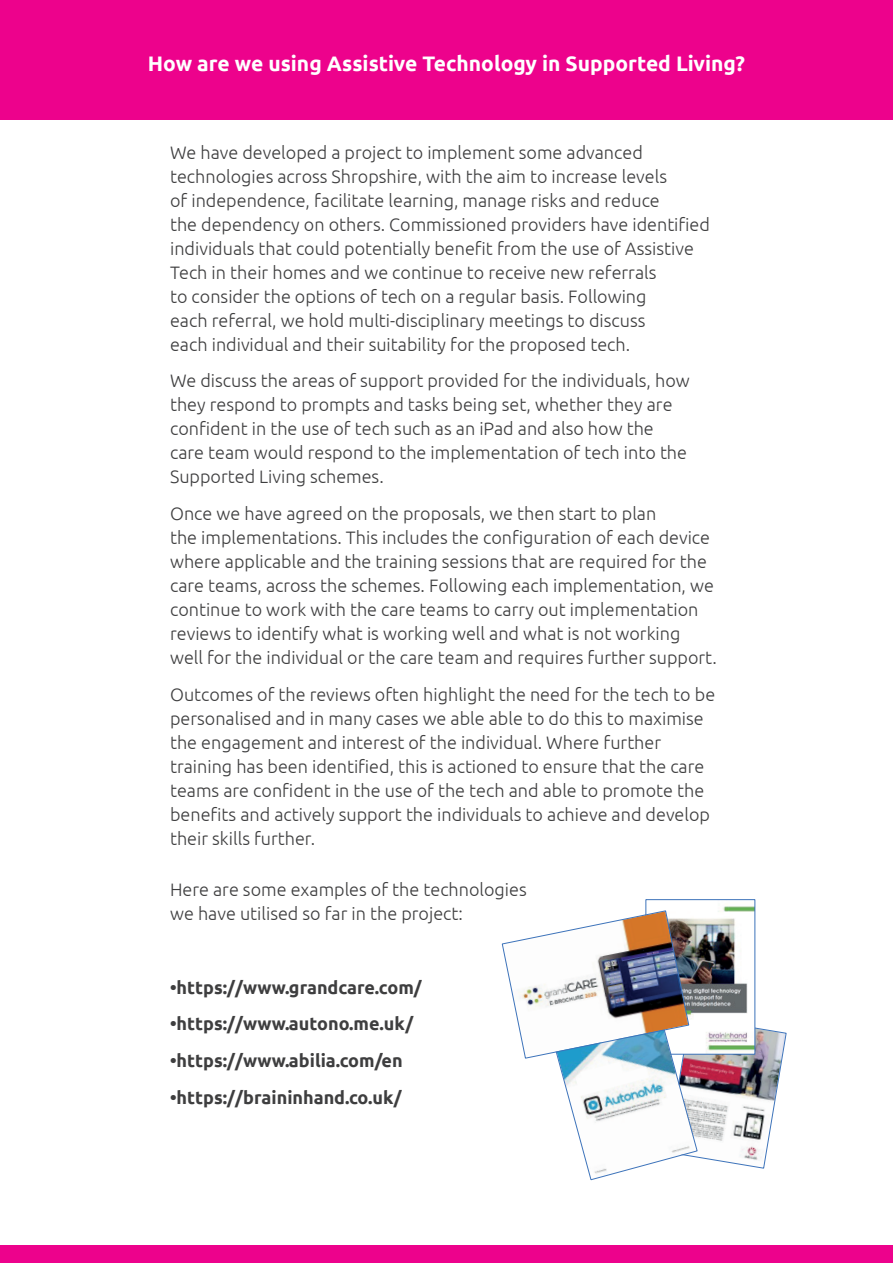
<style>
.page{position:relative;width:893px;height:1263px;background:#fff}
.page>*{position:absolute;margin:0;border:0;box-sizing:border-box;transform-origin:0 0}
.t1{font:700 21px "Ubuntu";color:#fff}
.t2{font:300 18px/24px "Ubuntu";color:#3e3e3f}
.t3{font:700 18px "Ubuntu";color:#3e3e3f}
</style>
<div class="page">
<div style="left:0;top:0;width:893px;height:119px;background:#ed028c"></div>
<div style="left:0;top:1246px;width:893px;height:17px;background:#ed028c"></div>
<img style="left:722px;top:906px;width:31px;height:4px">
<img style="left:502px;top:910px;width:285px;height:270px">
<p class="t1" style="left:148px;top:51px;width:599px">How are we using Assistive Technology in Supported Living?</p>
<p class="t2" style="left:170px;top:140px;width:541px">We have developed a project to implement some advanced technologies across Shropshire, with the aim to increase levels<br>of independence, facilitate learning, manage risks and reduce<br>the dependency on others. Commissioned providers have identified individuals that could potentially benefit from the use of Assistive Tech in their homes and we continue to receive new referrals<br>to consider the options of tech on a regular basis. Following<br>each referral, we hold multi-disciplinary meetings to discuss<br>each individual and their suitability for the proposed tech.</p>
<p class="t2" style="left:170px;top:368px;width:521px">We discuss the areas of support provided for the individuals, how they respond to prompts and tasks being set, whether they are confident in the use of tech such as an iPad and also how the care team would respond to the implementation of tech into the Supported Living schemes.</p>
<p class="t2" style="left:170px;top:501px;width:548px">Once we have agreed on the proposals, we then start to plan<br>the implementations. This includes the configuration of each device where applicable and the training sessions that are required for the care teams, across the schemes. Following each implementation, we continue to work with the care teams to carry out implementation reviews to identify what is working well and what is not working well for the individual or the care team and requires further support.</p>
<p class="t2" style="left:170px;top:682px;width:547px">Outcomes of the reviews often highlight the need for the tech to be personalised and in many cases we able able to do this to maximise the engagement and interest of the individual. Where further training has been identified, this is actioned to ensure that the care teams are confident in the use of the tech and able to promote the benefits and actively support the individuals to achieve and develop their skills further.</p>
<p class="t2" style="left:170px;top:877px;width:358px">Here are some examples of the technologies we have utilised so far in the project:</p>
<p class="t3" style="left:170px;top:976px;width:253px">•https://www.grandcare.com/</p>
<p class="t3" style="left:170px;top:1013px;width:245px">•https://www.autono.me.uk/</p>
<p class="t3" style="left:170px;top:1050px;width:234px">•https://www.abilia.com/en</p>
<p class="t3" style="left:170px;top:1087px;width:233px">•https://braininhand.co.uk/</p>
</div>
